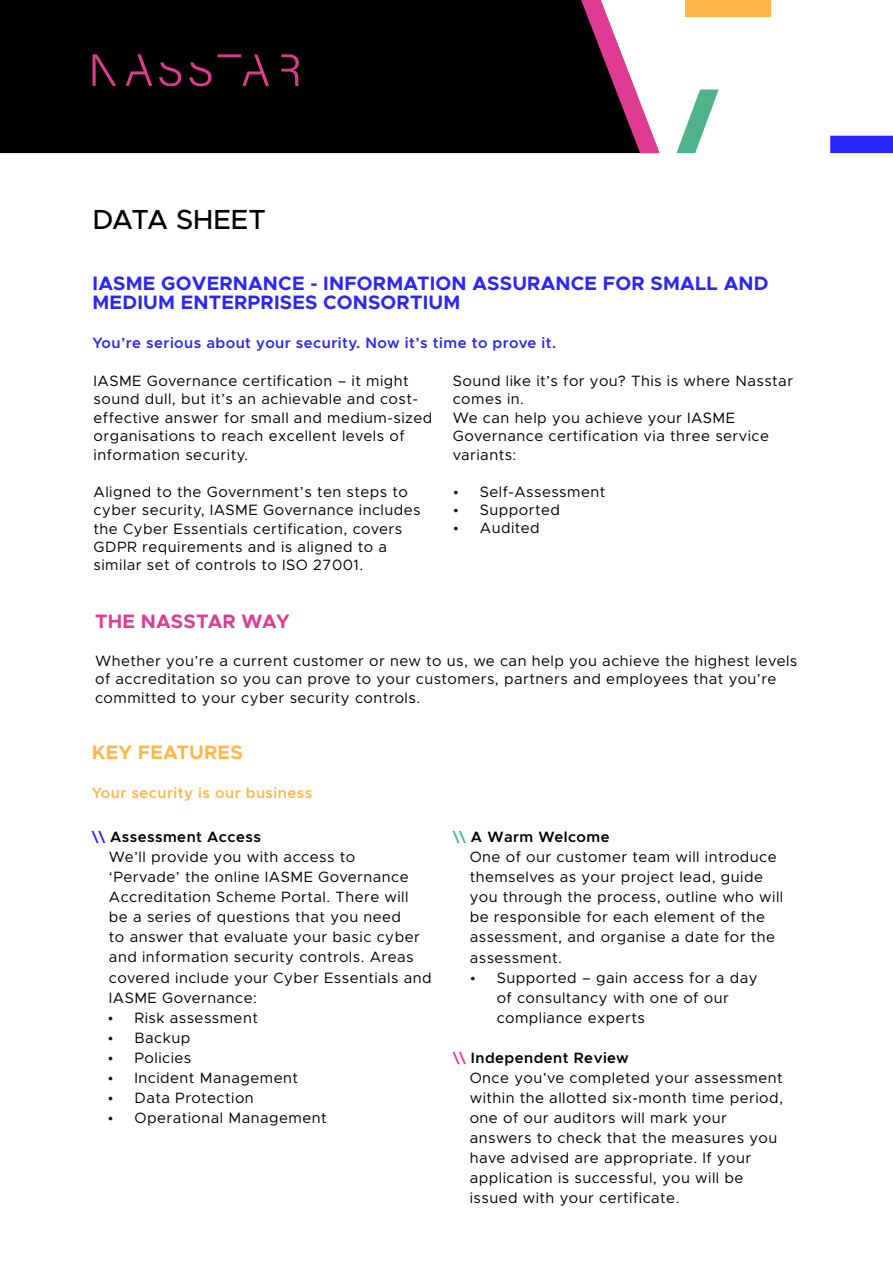
<style>
.page{position:relative;width:893px;height:1263px;background:#fff}
.page>*{position:absolute;margin:0;border:0;box-sizing:border-box;transform-origin:0 0}
.t1{font:500 27.75px "Metropolis";color:#000}
.t2{font:700 19.5px/19.5px "Metropolis";letter-spacing:.01em;color:#2a26f9}
.t3{font:700 19.5px "Metropolis";letter-spacing:.01em;color:#e03b92}
.t4{font:700 19.5px "Metropolis";letter-spacing:.01em;color:#ffb548}
.t5{font:15px/20.1px "Metropolis";letter-spacing:.03em;color:#000}
.t6{font:600 15px "Metropolis";letter-spacing:.03em;color:#2a26f9}
.t7{font:600 15px "Metropolis";letter-spacing:.03em;color:#ffb548}
.s1{font-weight:600;color:#2a26f9}
.s2{font-weight:600}
.s3{font-weight:600;color:#4eb38d}
.s4{font-weight:600;color:#e03b92}
</style>
<div class="page">
<div style="left:0;top:0;width:581px;height:153px;background:#000"></div>
<svg style="left:676px;top:90px;width:43px;height:63px"></svg>
<div style="left:685px;top:0;width:85px;height:16px;background:#ffb548"></div>
<svg style="left:830px;top:136px;width:63px;height:17px"></svg>
<svg style="left:581px;top:0;width:79px;height:153px"></svg>
<svg style="left:159px;top:62px;width:22px;height:24px"></svg>
<svg style="left:189px;top:62px;width:22px;height:24px"></svg>
<svg style="left:281px;top:54px;width:18px;height:32px"></svg>
<svg style="left:93px;top:54px;width:23px;height:32px"></svg>
<svg style="left:217px;top:54px;width:52px;height:32px;background:#210816"></svg>
<svg style="left:126px;top:54px;width:26px;height:32px"></svg>
<h1 class="t1" style="left:93px;top:202px;width:175px">DATA SHEET</h1>
<h2 class="t2" style="left:93px;top:273px;width:678px">IASME GOVERNANCE - INFORMATION ASSURANCE FOR SMALL AND<br>MEDIUM ENTERPRISES CONSORTIUM</h2>
<p class="t6" style="left:93px;top:333px;width:465px">You’re serious about your security. Now it’s time to prove it.</p>
<p class="t5" style="left:94px;top:371px;width:340px;line-height:18.5px">IASME Governance certification – it might sound dull, but it’s an achievable and cost&shy;effective answer for small and medium-sized organisations to reach excellent levels of information security.</p>
<p class="t5" style="left:94px;top:482px;width:329px;line-height:18.5px">Aligned to the Government’s ten steps to cyber security, IASME Governance includes the Cyber Essentials certification, covers GDPR requirements and is aligned to a similar set of controls to ISO 27001.</p>
<p class="t5" style="left:453px;top:371px;width:342px;line-height:18.5px">Sound like it’s for you? This is where Nasstar comes in.<br>We can help you achieve your IASME<br>Governance certification via three service variants:</p>
<p class="t5" style="left:453px;top:481px;width:154px">• Self-Assessment</p>
<p class="t5" style="left:453px;top:500px;width:109px">• Supported</p>
<p class="t5" style="left:453px;top:518px;width:88px">• Audited</p>
<h2 class="t3" style="left:95px;top:609px;width:196px">THE NASSTAR WAY</h2>
<p class="t5" style="left:95px;top:651px;width:704px;line-height:18.5px">Whether you’re a current customer or new to us, we can help you achieve the highest levels of accreditation so you can prove to your customers, partners and employees that you’re committed to your cyber security controls.</p>
<h2 class="t4" style="left:92px;top:740px;width:152px">KEY FEATURES</h2>
<p class="t7" style="left:92px;top:783px;width:222px">Your security is our business</p>
<p class="t5" style="left:109px;top:827px;width:324px;text-indent:-17px"><span class="s1">\\</span> <span class="s2">Assessment Access<br></span>We’ll provide you with access to<br>‘Pervade’ the online IASME Governance Accreditation Scheme Portal. There will<br>be a series of questions that you need<br>to answer that evaluate your basic cyber and information security controls. Areas covered include your Cyber Essentials and IASME Governance:</p>
<p class="t5" style="left:107px;top:1007px;width:152px">• Risk assessment</p>
<p class="t5" style="left:107px;top:1027px;width:84px">• Backup</p>
<p class="t5" style="left:107px;top:1047px;width:85px">• Policies</p>
<p class="t5" style="left:107px;top:1067px;width:192px">• Incident Management</p>
<p class="t5" style="left:107px;top:1087px;width:148px">• Data Protection</p>
<p class="t5" style="left:107px;top:1108px;width:221px">• Operational Management</p>
<p class="t5" style="left:470px;top:827px;width:315px;text-indent:-17px"><span class="s3">\\</span> <span class="s2">A Warm Welcome<br></span>One of our customer team will introduce themselves as your project lead, guide you through the process, outline who will be responsible for each element of the assessment, and organise a date for the assessment.</p>
<p class="t5" style="left:497px;top:967px;width:262px;text-indent:-27px">• Supported – gain access for a day of consultancy with one of our compliance experts</p>
<p class="t5" style="left:470px;top:1047px;width:315px;text-indent:-17px"><span class="s4">\\</span> <span class="s2">Independent Review<br></span>Once you’ve completed your assessment within the allotted six-month time period, one of our auditors will mark your answers to check that the measures you have advised are appropriate. If your application is successful, you will be issued with your certificate.</p>
</div>
